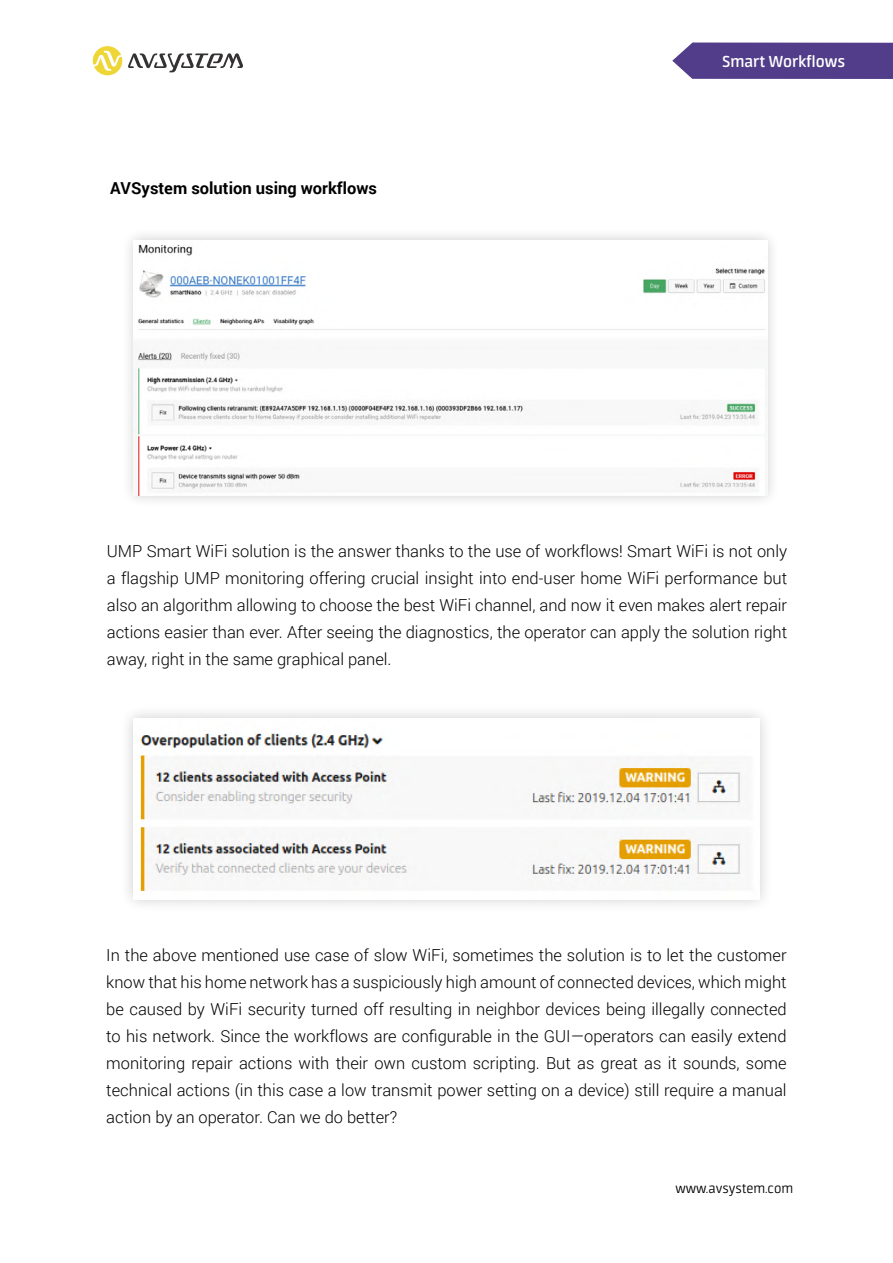
<style>
.page{position:relative;width:893px;height:1263px;background:#fff}
.page>*{position:absolute;margin:0;border:0;box-sizing:border-box;transform-origin:0 0}
.t1{font:600 18px "Neuron";color:#fff}
.t2{font:300 16.5px/27px "Roboto";color:#000;text-align:justify}
.t3{font:700 16.5px "Roboto";color:#000}
.t4{font:300 15px "Neuron";color:#000}
</style>
<div class="page">
<svg style="left:672px;top:43px;width:221px;height:36px;background:#5a468f"></svg>
<svg style="left:128px;top:53px;width:115px;height:19px"></svg>
<svg style="left:93px;top:46px;width:29px;height:29px"></svg>
<div style="left:119px;top:704px;width:655px;height:210px;background:#000;opacity:.2"></div>
<img style="left:134px;top:718px;width:625px;height:181px">
<div style="left:121px;top:228px;width:659px;height:281px;background:#000;opacity:.2"></div>
<img style="left:134px;top:240px;width:633px;height:256px">
<p class="t3" style="left:110px;top:176px;width:269px">AVSystem solution using workflows</p>
<p class="t1" style="left:722px;top:51px;width:125px">Smart Workflows</p>
<p class="t2" style="left:107px;top:537px;width:682px">UMP Smart WiFi solution is the answer thanks to the use of workflows! Smart WiFi is not only a flagship UMP monitoring offering crucial insight into end-user home WiFi performance but also an algorithm allowing to choose the best WiFi channel, and now it even makes alert repair actions easier than ever. After seeing the diagnostics, the operator can apply the solution right away, right in the same graphical panel.</p>
<p class="t2" style="left:106px;top:941px;width:682px">In the above mentioned use case of slow WiFi, sometimes the solution is to let the customer know that his home network has a suspiciously high amount of connected devices, which might be caused by WiFi security turned off resulting in neighbor devices being illegally connected to his network. Since the workflows are configurable in the GUI—operators can easily extend monitoring repair actions with their own custom scripting. But as great as it sounds, some technical actions (in this case a low transmit power setting on a device) still require a manual action by an operator. Can we do better?</p>
<p class="t4" style="left:675px;top:1181px;width:119px">www.avsystem.com</p>
</div>
